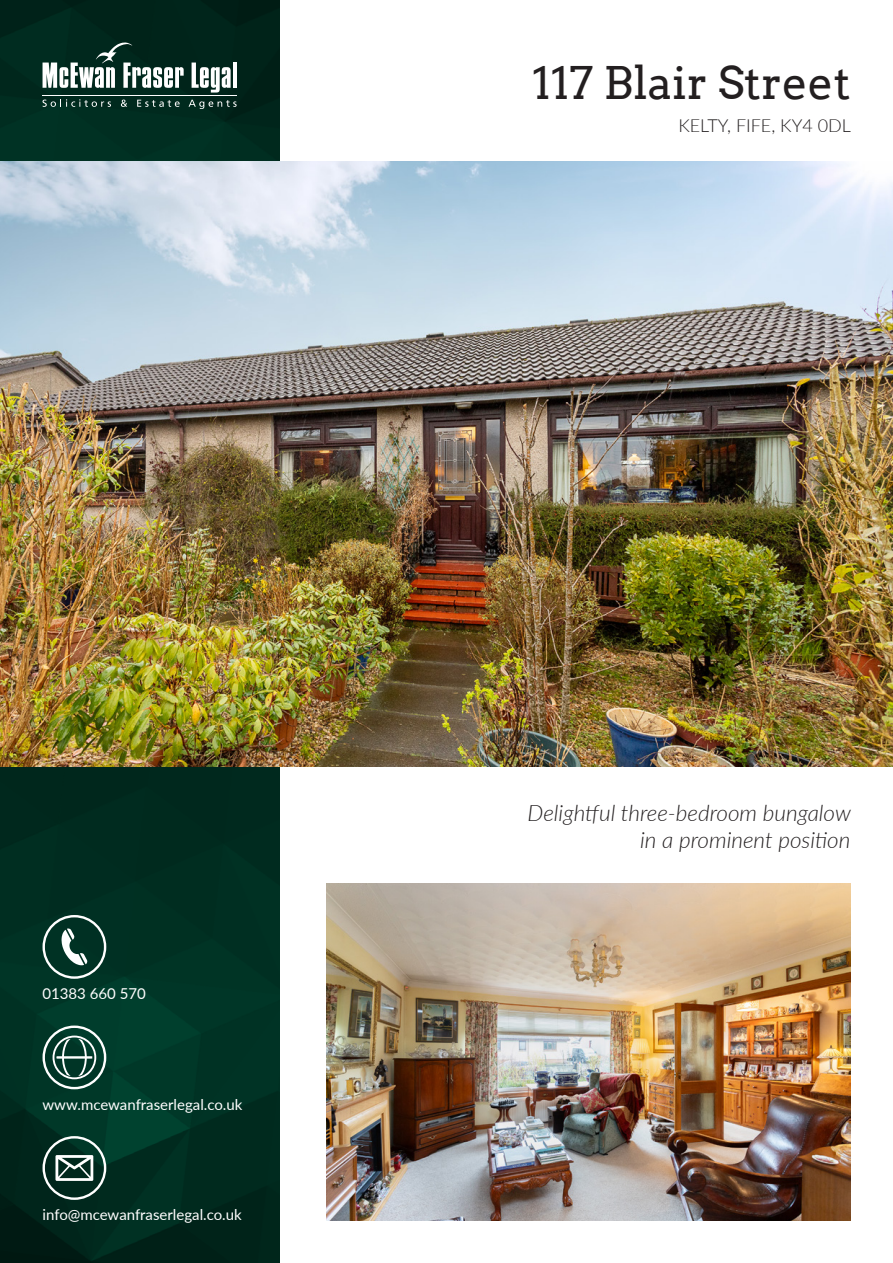
<style>
.page{position:relative;width:893px;height:1263px;background:#fff}
.page>*{position:absolute;margin:0;border:0;box-sizing:border-box;transform-origin:0 0}
.t1{font:45px "Arvo";color:#231f20}
.t2{font:italic 300 22.5px/27px "Lato";color:#231f20;text-align:right}
.t3{font:300 18px "Lato";color:#231f20}
.t4{font:15px "Lato";color:#fff}
</style>
<div class="page">
<img style="left:0;top:0;width:279px;height:1263px">
<img style="left:0;top:162px;width:893px;height:605px">
<svg style="left:43px;top:43px;width:141px;height:45px"></svg>
<svg style="left:192px;top:63px;width:39px;height:30px"></svg>
<hr style="left:233px;top:63px;width:4px;height:25px;background:#fff">
<hr style="left:43px;top:95px;width:194px;height:1px;background:#fff">
<svg style="left:43px;top:99px;width:68px;height:8px"></svg>
<svg style="left:121px;top:100px;width:6px;height:7px"></svg>
<svg style="left:137px;top:100px;width:43px;height:7px"></svg>
<svg style="left:189px;top:100px;width:48px;height:9px"></svg>
<img style="left:326px;top:883px;width:524px;height:337px">
<svg style="left:43px;top:915px;width:63px;height:64px;background:#335a4f"></svg>
<svg style="left:43px;top:1025px;width:63px;height:64px;background:#3a6559"></svg>
<svg style="left:43px;top:1136px;width:63px;height:64px;background:#3a5b52"></svg>
<p class="t4" style="left:43px;top:983px;width:105px">01383 660 570</p>
<p class="t4" style="left:43px;top:1094px;width:201px">www.mcewanfraserlegal.co.uk</p>
<p class="t4" style="left:43px;top:1204px;width:201px">info@mcewanfraserlegal.co.uk</p>
<h1 class="t1" style="left:532px;top:55px;width:320px">117 Blair Street</h1>
<p class="t3" style="left:678px;top:113px;width:174px">KELTY, FIFE, KY4 0DL</p>
<h2 class="t2" style="left:528px;top:798px;width:325px">Delightful three-bedroom bungalow in a prominent position</h2>
</div>
